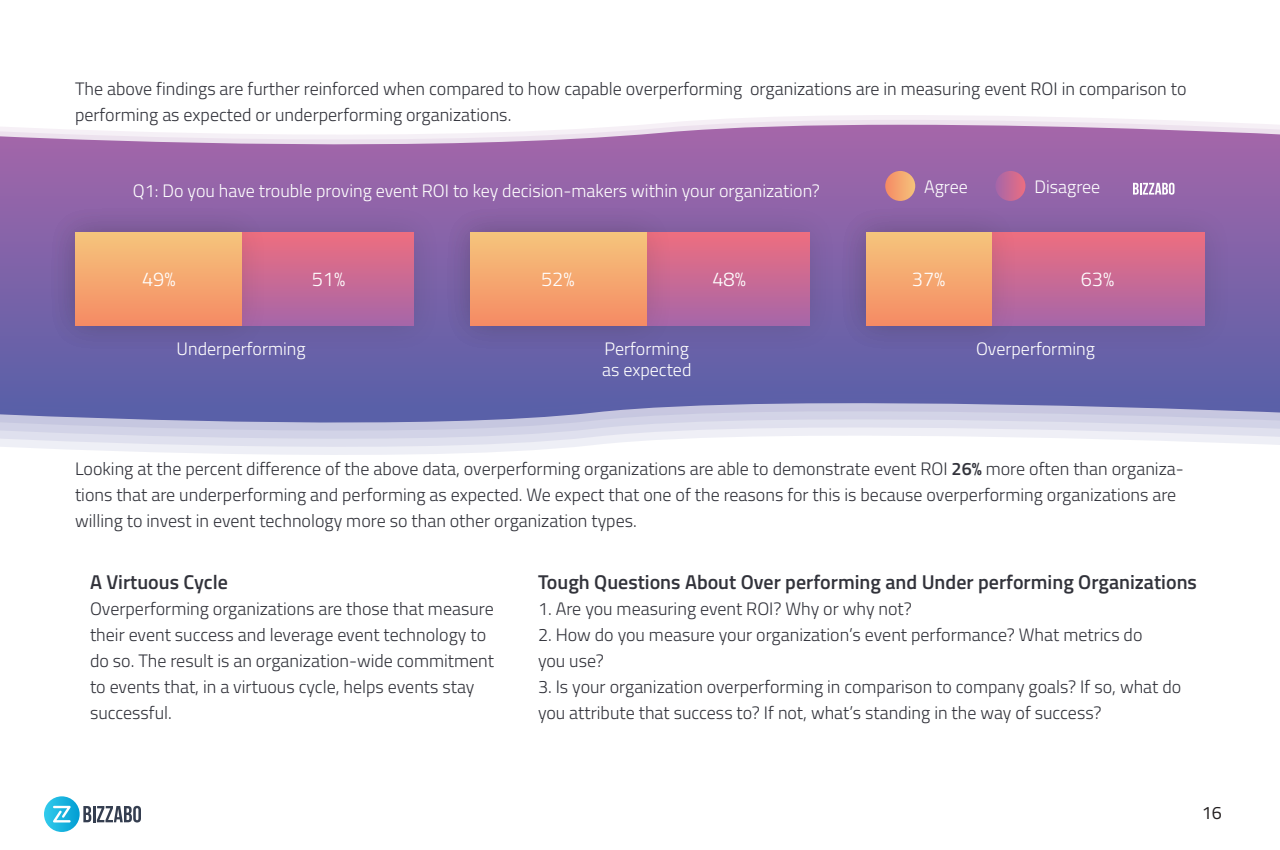
<style>
.page{position:relative;width:1280px;height:850px;background:#fff}
.page>*{position:absolute;margin:0;border:0;box-sizing:border-box;transform-origin:0 0}
.t1{font:600 20px "Titillium Web";color:#32333b}
.t2{font:300 20px "Titillium Web";color:#fff}
.t3{font:300 18px/26px "Titillium Web";color:#32333b}
.t4{font:300 18px/21.6px "Titillium Web";color:#fff}
.t5{font:18px "Titillium Web";color:#231f20}
.s1{font-weight:600}
</style>
<div class="page">
<svg style="left:44px;top:796px;width:97px;height:36px"></svg>
<svg style="left:0;top:419px;width:1280px;height:36px"></svg>
<svg style="left:0;top:115px;width:1280px;height:299px;background:#9077b3"></svg>
<div style="left:47px;top:204px;width:395px;height:150px;background:#231f20;opacity:.15"></div>
<div style="left:75px;top:232px;width:339px;height:93px;background:linear-gradient(to bottom,#ee6e7f,#a666a8)"></div>
<div style="left:838px;top:204px;width:395px;height:150px;background:#231f20;opacity:.15"></div>
<div style="left:866px;top:232px;width:339px;height:93px;background:linear-gradient(to bottom,#ee6e7f,#a666a8)"></div>
<div style="left:442px;top:204px;width:396px;height:150px;background:#231f20;opacity:.15"></div>
<div style="left:470px;top:232px;width:340px;height:93px;background:linear-gradient(to bottom,#ee6e7f,#a666a8)"></div>
<div style="left:47px;top:204px;width:222px;height:150px;background:#231f20;opacity:.15"></div>
<div style="left:75px;top:232px;width:166px;height:93px;background:linear-gradient(to bottom,#f5c57c,#f58b64)"></div>
<div style="left:442px;top:204px;width:233px;height:150px;background:#231f20;opacity:.15"></div>
<div style="left:470px;top:232px;width:177px;height:93px;background:linear-gradient(to bottom,#f5c57c,#f58b64)"></div>
<div style="left:838px;top:204px;width:182px;height:150px;background:#231f20;opacity:.15"></div>
<div style="left:866px;top:232px;width:125px;height:93px;background:linear-gradient(to bottom,#f5c57c,#f58b64)"></div>
<svg style="left:885px;top:171px;width:30px;height:30px"></svg>
<div style="left:995px;top:171px;width:30px;height:30px;background:linear-gradient(to right,#a366aa,#e76d83);border-radius:15px"></div>
<svg style="left:1133px;top:183px;width:41px;height:12px"></svg>
<p class="t3" style="left:75px;top:75px;width:1113px">The above findings are further reinforced when compared to how capable overperforming organizations are in measuring event ROI in comparison to performing as expected or underperforming organizations.</p>
<p class="t4" style="left:133px;top:179px;width:689px">Q1: Do you have trouble proving event ROI to key decision-makers within your organization?</p>
<p class="t4" style="left:924px;top:175px;width:45px">Agree</p>
<p class="t4" style="left:1034px;top:175px;width:67px">Disagree</p>
<p class="t2" style="left:142px;top:264px;width:35px">49%</p>
<p class="t2" style="left:312px;top:264px;width:35px">51%</p>
<p class="t2" style="left:541px;top:264px;width:35px">52%</p>
<p class="t2" style="left:712px;top:264px;width:35px">48%</p>
<p class="t2" style="left:912px;top:264px;width:35px">37%</p>
<p class="t2" style="left:1081px;top:264px;width:35px">63%</p>
<p class="t4" style="left:177px;top:337px;width:131px">Underperforming</p>
<p class="t4" style="left:602px;top:337px;width:91px">Performing as expected</p>
<p class="t4" style="left:976px;top:337px;width:120px">Overperforming</p>
<p class="t3" style="left:75px;top:455px;width:1110px">Looking at the percent difference of the above data, overperforming organizations are able to demonstrate event ROI <span class="s1">26%</span> more often than organiza&shy;tions that are underperforming and performing as expected. We expect that one of the reasons for this is because overperforming organizations are willing to invest in event technology more so than other organization types.</p>
<p class="t1" style="left:90px;top:567px;width:139px">A Virtuous Cycle</p>
<p class="t3" style="left:90px;top:595px;width:406px">Overperforming organizations are those that measure their event success and leverage event technology to do so. The result is an organization-wide commitment to events that, in a virtuous cycle, helps events stay successful.</p>
<p class="t1" style="left:538px;top:567px;width:661px">Tough Questions About Over performing and Under performing Organizations</p>
<p class="t3" style="left:538px;top:595px;width:375px">1. Are you measuring event ROI? Why or why not?</p>
<p class="t3" style="left:538px;top:621px;width:606px">2. How do you measure your organization’s event performance? What metrics do you use?</p>
<p class="t3" style="left:538px;top:673px;width:645px">3. Is your organization overperforming in comparison to company goals? If so, what do you attribute that success to? If not, what’s standing in the way of success?</p>
<p class="t5" style="left:1202px;top:799px;width:22px">16</p>
</div>
